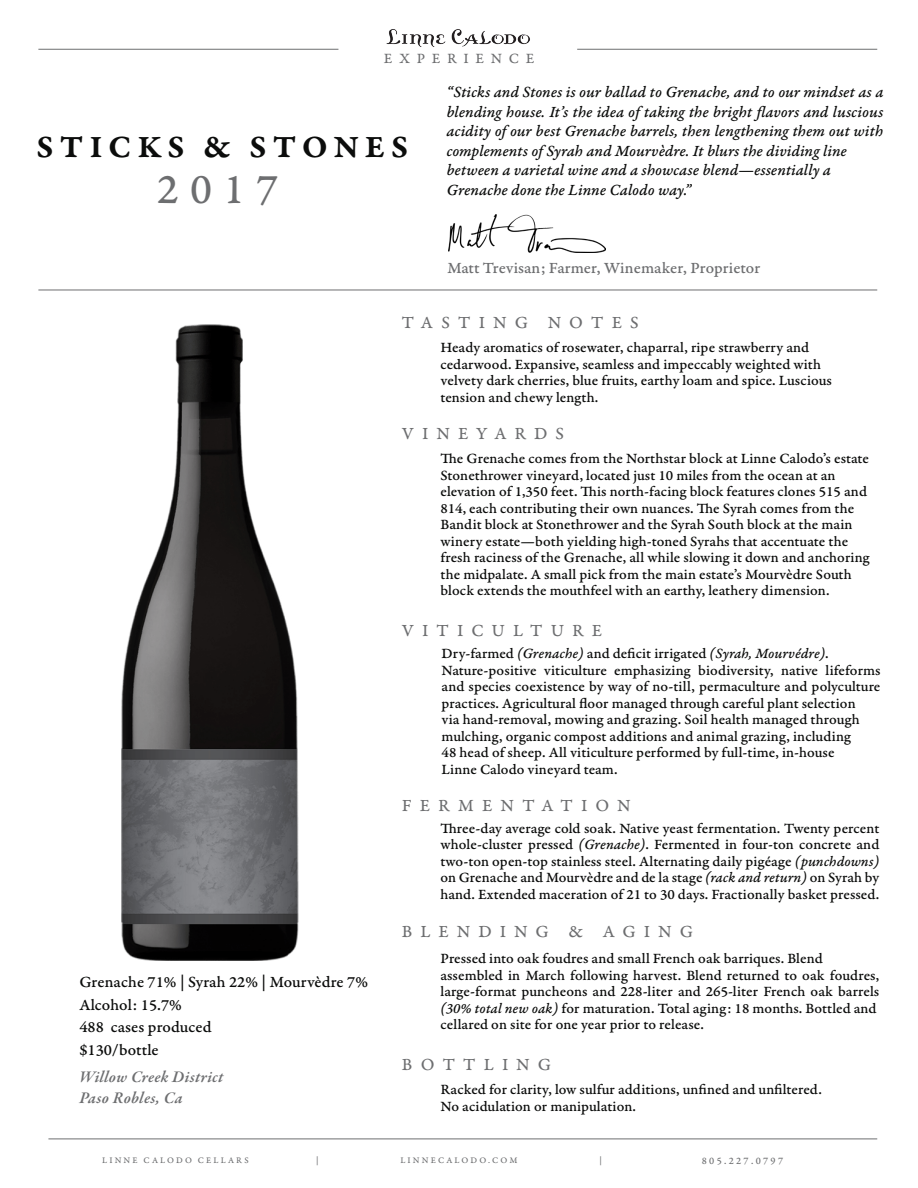
<style>
.page{position:relative;width:918px;height:1188px;background:#fff}
.page>*{position:absolute;margin:0;border:0;box-sizing:border-box;transform-origin:0 0}
.t1{font:45px "Garamond Premr Pro Capt";color:#6d6e70}
.t2{font:33px "Garamond Premr Pro Smbd Capt";letter-spacing:.185em;color:#0b0c0b}
.t3{font:18px "Garamond Premr Pro Capt";letter-spacing:.445em;color:#6d6e70}
.t4{font:16.5px/19.5px "Garamond Premr Pro Med It Capt";color:#0b0c0b;text-align:justify}
.t5{font:16.5px "Garamond Premr Pro Med Capt";color:#0b0c0b}
.t6{font:16.5px "Garamond Premr Pro Med Capt";color:#6d6e70}
.t7{font:italic 600 16.5px "Garamond Premr Pro";letter-spacing:.02em;color:#6d6e70}
.t8{font:15px/16.5px "Garamond Premr Pro Med Capt";color:#0b0c0b}
.t9{font:15px "Garamond Premr Pro Capt";letter-spacing:.455em;color:#6d6e70}
.t10{font:10.5px "Garamond Premr Pro Capt";letter-spacing:.22em;color:#6d6e70}
.t11{font:9px "Garamond Premr Pro Capt";letter-spacing:.235em;color:#6d6e70}
.s1{font-family:"Garamond Premr Pro Med It Capt"}
</style>
<div class="page">
<hr style="left:38px;top:49px;width:300px;height:1px;background:#6d6e70">
<hr style="left:577px;top:49px;width:300px;height:1px;background:#6d6e70">
<hr style="left:38px;top:290px;width:839px;height:1px;background:#6d6e70">
<hr style="left:48px;top:1139px;width:829px;height:1px;background:#6d6e70">
<img style="left:386px;top:29px;width:144px;height:18px">
<img style="left:449px;top:214px;width:156px;height:38px">
<img style="left:121px;top:325px;width:178px;height:636px">
<p class="t9" style="left:384px;top:49px;width:152px">EXPERIENCE</p>
<p class="t2" style="left:37px;top:127px;width:373px">STICKS &amp; STONES</p>
<p class="t1" style="left:157px;top:162px;width:123px">2017</p>
<p class="t4" style="left:446px;top:83px;width:438px">“Sticks and Stones is our ballad to Grenache, and to our mindset as a blending house. It’s the idea of taking the bright flavors and luscious acidity of our best Grenache barrels, then lengthening them out with complements of Syrah and Mourvèdre. It blurs the dividing line</p>
<p class="t4" style="left:446px;top:161px;width:386px">between a varietal wine and a showcase blend—essentially a</p>
<p class="t4" style="left:446px;top:181px;width:246px">Grenache done the Linne Calodo way.”</p>
<p class="t6" style="left:447px;top:258px;width:315px">Matt Trevisan; Farmer, Winemaker, Proprietor</p>
<p class="t3" style="left:402px;top:311px;width:238px">TASTING NOTES</p>
<p class="t8" style="left:440px;top:339px;width:370px">Heady aromatics of rosewater, chaparral, ripe strawberry and</p>
<p class="t8" style="left:440px;top:356px;width:382px">cedarwood. Expansive, seamless and impeccably weighted with</p>
<p class="t8" style="left:440px;top:372px;width:393px">velvety dark cherries, blue fruits, earthy loam and spice. Luscious</p>
<p class="t8" style="left:440px;top:389px;width:159px">tension and chewy length.</p>
<p class="t3" style="left:402px;top:422px;width:164px">VINEYARDS</p>
<p class="t8" style="left:440px;top:450px;width:430px">The Grenache comes from the Northstar block at Linne Calodo’s estate<br>Stonethrower vineyard, located just 10 miles from the ocean at an</p>
<p class="t8" style="left:440px;top:483px;width:428px">elevation of 1,350 feet. This north-facing block features clones 515 and<br>814, each contributing their own nuances. The Syrah comes from the</p>
<p class="t8" style="left:440px;top:516px;width:431px">Bandit block at Stonethrower and the Syrah South block at the main winery estate—both yielding high-toned Syrahs that accentuate the fresh raciness of the Grenache, all while slowing it down and anchoring the midpalate. A small pick from the main estate’s Mourvèdre South</p>
<p class="t8" style="left:440px;top:582px;width:391px">block extends the mouthfeel with an earthy, leathery dimension.</p>
<p class="t3" style="left:402px;top:620px;width:202px">VITICULTURE</p>
<p class="t8" style="left:442px;top:646px;width:389px">Dry-farmed <span class="s1">(Grenache)</span> and deficit irrigated <span class="s1">(Syrah, Mourvédre)</span>.</p>
<p class="t8" style="left:442px;top:662px;width:440px;text-align:justify">Nature-positive viticulture emphasizing biodiversity, native lifeforms and species coexistence by way of no-till, permaculture and polyculture practices. Agricultural floor managed through careful plant selection</p>
<p class="t8" style="left:442px;top:712px;width:420px">via hand-removal, mowing and grazing. Soil health managed through</p>
<p class="t8" style="left:442px;top:728px;width:411px">mulching, organic compost additions and animal grazing, including</p>
<p class="t8" style="left:442px;top:745px;width:395px">48 head of sheep. All viticulture performed by full-time, in-house</p>
<p class="t8" style="left:442px;top:761px;width:178px">Linne Calodo vineyard team.</p>
<p class="t3" style="left:402px;top:794px;width:231px">FERMENTATION</p>
<p class="t8" style="left:440px;top:820px;width:440px;text-align:justify">Three-day average cold soak. Native yeast fermentation. Twenty percent whole-cluster pressed <span class="s1">(Grenache)</span>. Fermented in four-ton concrete and two-ton open-top stainless steel. Alternating daily pigéage <span class="s1">(punchdowns) </span>on Grenache and Mourvèdre and de la stage <span class="s1">(rack and return)</span> on Syrah by hand. Extended maceration of 21 to 30 days. Fractionally basket pressed.</p>
<p class="t5" style="left:79px;top:972px;width:290px">Grenache 71% | Syrah 22% | Mourvèdre 7%</p>
<p class="t5" style="left:79px;top:995px;width:104px">Alcohol: 15.7%</p>
<p class="t5" style="left:79px;top:1017px;width:134px">488 cases produced</p>
<p class="t5" style="left:79px;top:1040px;width:81px">$130/bottle</p>
<p class="t7" style="left:79px;top:1067px;width:146px">Willow Creek District</p>
<p class="t7" style="left:79px;top:1088px;width:105px">Paso Robles, Ca</p>
<p class="t3" style="left:402px;top:921px;width:293px">BLENDING &amp; AGING</p>
<p class="t8" style="left:440px;top:950px;width:384px">Pressed into oak foudres and small French oak barriques. Blend</p>
<p class="t8" style="left:440px;top:967px;width:440px;text-align:justify">assembled in March following harvest. Blend returned to oak foudres, large-format puncheons and 228-liter and 265-liter French oak barrels <span class="s1">(30% total new oak)</span> for maturation. Total aging: 18 months. Bottled and</p>
<p class="t8" style="left:440px;top:1016px;width:265px">cellared on site for one year prior to release.</p>
<p class="t3" style="left:402px;top:1053px;width:151px">BOTTLING</p>
<p class="t8" style="left:440px;top:1082px;width:383px">Racked for clarity, low sulfur additions, unfined and unfiltered.</p>
<p class="t8" style="left:440px;top:1098px;width:197px">No acidulation or manipulation.</p>
<p class="t11" style="left:102px;top:1154px;width:148px">LINNE CALODO CELLARS</p>
<p class="t11" style="left:316px;top:1155px;width:4px">|</p>
<p class="t11" style="left:400px;top:1154px;width:119px">LINNECALODO.COM</p>
<p class="t11" style="left:600px;top:1155px;width:4px">|</p>
<p class="t10" style="left:702px;top:1154px;width:83px">805.227.0797</p>
</div>
